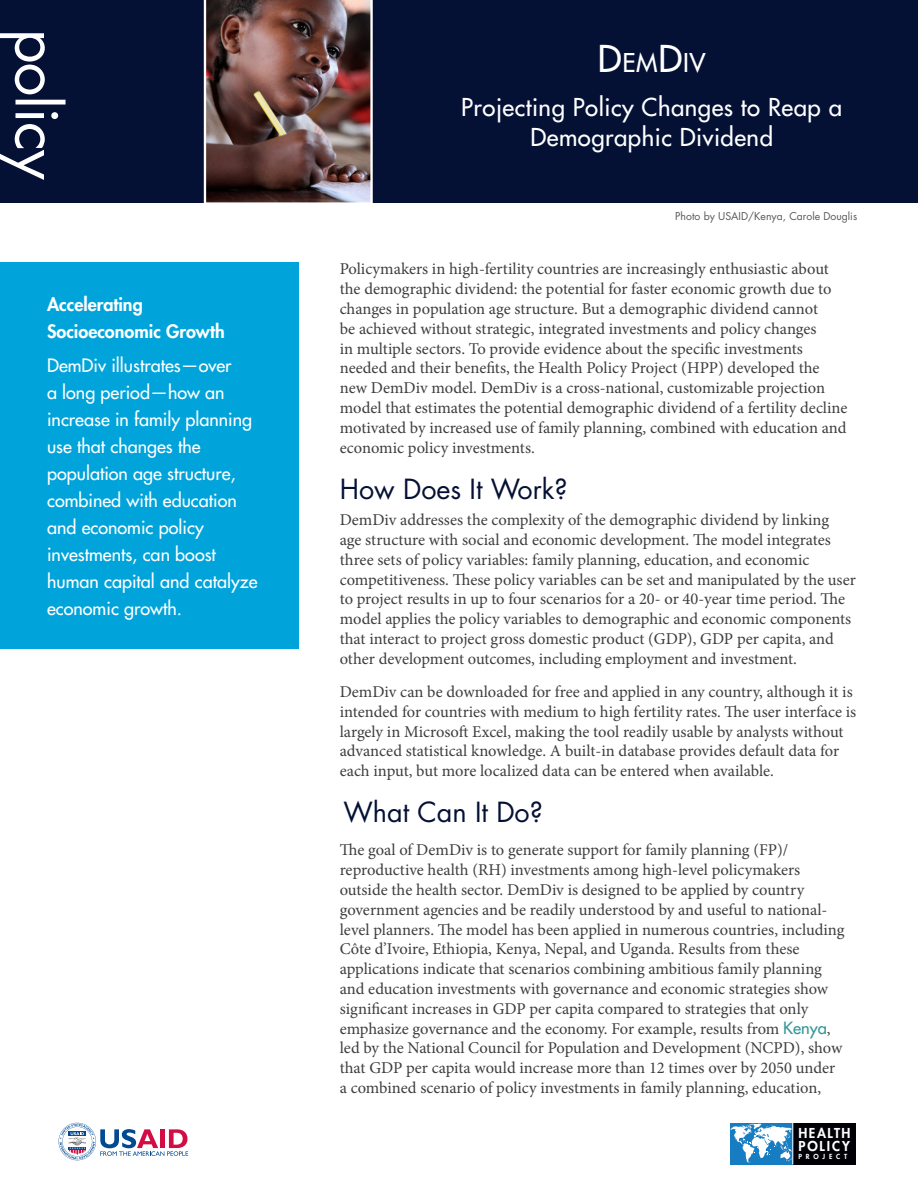
<style>
.page{position:relative;width:918px;height:1188px;background:#fff}
.page>*{position:absolute;margin:0;border:0;box-sizing:border-box;transform-origin:0 0}
.Heading_1{font:27px "Futura Std";color:#041135}
.Body{font:27px "Futura Std";color:#041135}
.t1{font:500 25.2px "Futura Std";color:#fff}
.t2{font:500 24px/30px "Futura Std";letter-spacing:.02em;color:#fff;text-align:center}
.Callout_Box{font:500 18px/27px "Futura Std";color:#fff}
.Callout_Box-2{font:800 18px/27px "Futura Std";color:#fff}
.Body-2{font:16.5px/19.8px "Minion Pro";color:#3e3e3f}
.t3{font:800 13.35px/12.5px "Futura Std";letter-spacing:.13em;color:#fff}
.Body-3{font:10.5px "Futura Std";color:#57585a}
.t4{font:800 6.75px "Futura Std";letter-spacing:.565em;color:#fff}
.s1{font-size:36px}
.s2{font-family:"Futura Std";font-weight:500;color:#379699}
</style>
<div class="page">
<div style="left:0;top:0;width:299px;height:202px;background:#041135"></div>
<div style="left:298px;top:0;width:620px;height:202px;background:#041135"></div>
<svg style="left:0;top:33px;width:66px;height:147px"></svg>
<div style="left:793px;top:1123px;width:63px;height:41px;background:#000006"></div>
<div style="left:730px;top:1123px;width:63px;height:41px;background:#177dc2"></div>
<svg style="left:730px;top:1124px;width:62px;height:39px"></svg>
<hr style="left:792px;top:1123px;width:1px;height:41px;background:#fff">
<svg style="left:59px;top:1123px;width:129px;height:37px"></svg>
<div style="left:0;top:262px;width:298px;height:387px;background:#00a4db"></div>
<img style="left:204px;top:0;width:169px;height:203px">
<p class="Callout_Box-2" style="left:47px;top:291px;width:179px">Accelerating<br>Socioeconomic Growth</p>
<p class="Callout_Box" style="left:47px;top:352px;width:212px">DemDiv illustrates—over<br>a long period—how an increase in family planning use that changes the population age structure, combined with education and economic policy investments, can boost human capital and catalyze economic growth.</p>
<p class="t1" style="left:598px;top:47px;width:110px"><span class="s1">D</span>EM<span class="s1">D</span>IV</p>
<p class="t2" style="left:461px;top:92px;width:382px">Projecting Policy Changes to Reap a<br>Demographic Dividend</p>
<p class="Body-3" style="left:675px;top:210px;width:183px">Photo by USAID/Kenya, Carole Douglis</p>
<p class="Body-2" style="left:340px;top:259px;width:509px">Policymakers in high-fertility countries are increasingly enthusiastic about the demographic dividend: the potential for faster economic growth due to changes in population age structure. But a demographic dividend cannot<br>be achieved without strategic, integrated investments and policy changes<br>in multiple sectors. To provide evidence about the specific investments needed and their benefits, the Health Policy Project (HPP) developed the new DemDiv model. DemDiv is a cross-national, customizable projection model that estimates the potential demographic dividend of a fertility decline motivated by increased use of family planning, combined with education and economic policy investments.</p>
<p class="Heading_1" style="left:340px;top:471px;width:229px">How Does It Work?</p>
<p class="Body-2" style="left:340px;top:510px;width:518px">DemDiv addresses the complexity of the demographic dividend by linking<br>age structure with social and economic development. The model integrates three sets of policy variables: family planning, education, and economic competitiveness. These policy variables can be set and manipulated by the user to project results in up to four scenarios for a 20- or 40-year time period. The model applies the policy variables to demographic and economic components that interact to project gross domestic product (GDP), GDP per capita, and other development outcomes, including employment and investment.</p>
<p class="Body-2" style="left:340px;top:682px;width:518px">DemDiv can be downloaded for free and applied in any country, although it is intended for countries with medium to high fertility rates. The user interface is largely in Microsoft Excel, making the tool readily usable by analysts without advanced statistical knowledge. A built-in database provides default data for each input, but more localized data can be entered when available.</p>
<p class="Body" style="left:343px;top:795px;width:201px">What Can It Do?</p>
<p class="Body-2" style="left:340px;top:840px;width:506px">The goal of DemDiv is to generate support for family planning (FP)/ reproductive health (RH) investments among high-level policymakers outside the health sector. DemDiv is designed to be applied by country government agencies and be readily understood by and useful to national&shy;level planners. The model has been applied in numerous countries, including Côte d’Ivoire, Ethiopia, Kenya, Nepal, and Uganda. Results from these applications indicate that scenarios combining ambitious family planning and education investments with governance and economic strategies show significant increases in GDP per capita compared to strategies that only emphasize governance and the economy. For example, results from <span class="s2">Kenya</span>, led by the National Council for Population and Development (NCPD), show that GDP per capita would increase more than 12 times over by 2050 under a combined scenario of policy investments in family planning, education,</p>
<p class="t3" style="left:798px;top:1127px;width:54px">HEALTH<br>POLICY</p>
<p class="t4" style="left:798px;top:1152px;width:50px">PROJECT</p>
</div>
